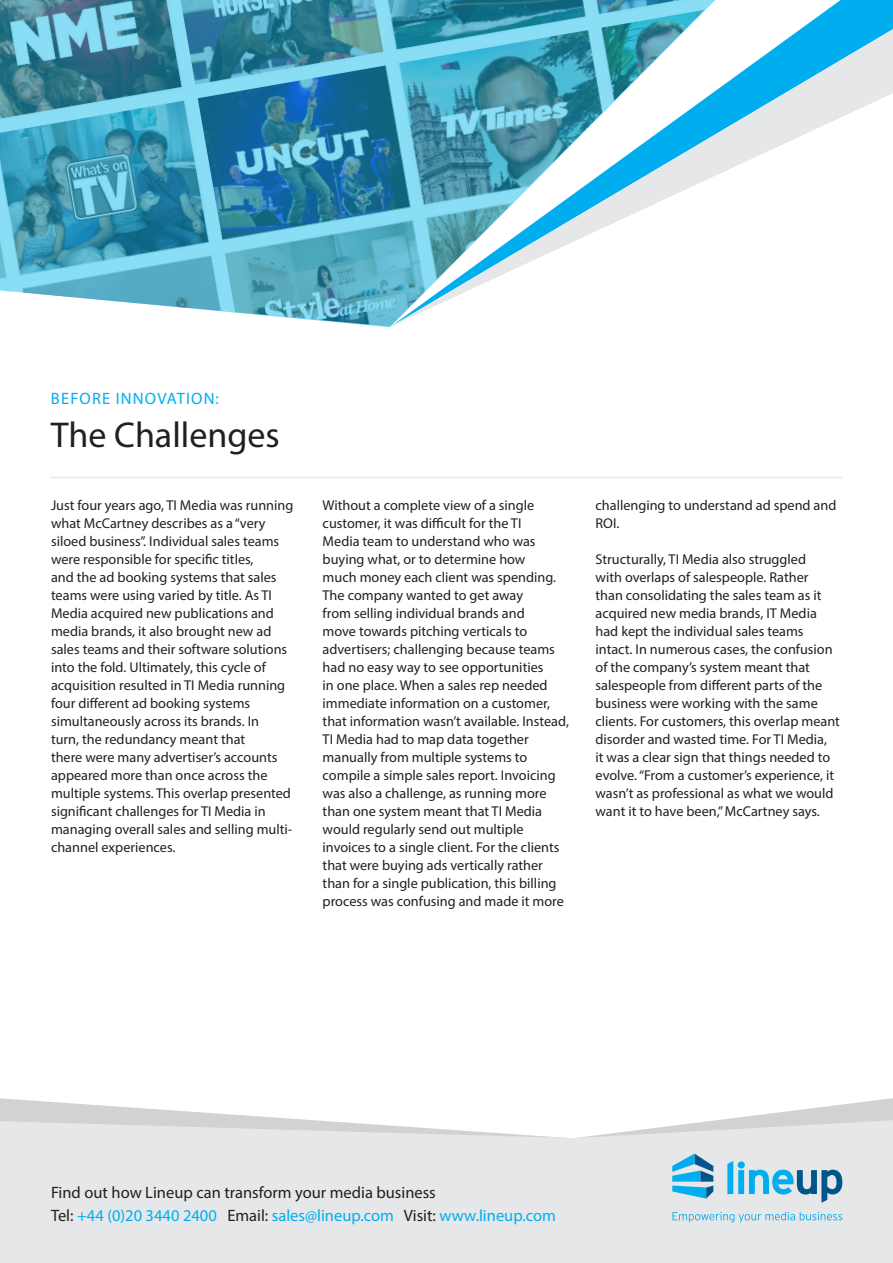
<style>
.page{position:relative;width:893px;height:1263px;background:#fff}
.page>*{position:absolute;margin:0;border:0;box-sizing:border-box;transform-origin:0 0}
.t1{font:36px "Myriad Pro";color:#231f20}
.Body{font:16.5px "Myriad Pro";color:#00aeef}
.Body-2{font:16.5px "Myriad Pro";color:#231f20}
.Subs{font:16.5px "Myriad Pro";letter-spacing:.07em;color:#00aeef}
.Body_1{font:14.25px/18px "Myriad Pro";color:#231f20}
.Subs-2{font:14.25px/18px "Myriad Pro";color:#231f20}
.s1{color:#231f20}
</style>
<div class="page">
<hr style="left:51px;top:477px;width:791px;height:1px;background:#e6e7e9">
<svg style="left:801px;top:0;width:92px;height:29px;fill:#00aeef"></svg>
<svg style="left:718px;top:29px;width:175px;height:145px"></svg>
<div style="left:0;top:1138px;width:893px;height:125px;background:#e6e7e9"></div>
<svg style="left:672px;top:1153px;width:41px;height:45px;background:#67b8db"></svg>
<svg style="left:727px;top:1161px;width:115px;height:42px;background:#93c5dc"></svg>
<svg style="left:672px;top:1212px;width:170px;height:10px;background:#b6dbea"></svg>
<svg style="left:0;top:1098px;width:893px;height:40px"></svg>
<svg style="left:0;top:0;width:718px;height:328px"></svg>
<p class="Subs" style="left:51px;top:388px;width:170px">BEFORE INNOVATION:</p>
<p class="t1" style="left:51px;top:413px;width:230px">The Challenges</p>
<p class="Subs-2" style="left:51px;top:496px;width:244px">Just four years ago, TI Media was running what McCartney describes as a “very siloed business”. Individual sales teams were responsible for specific titles,<br>and the ad booking systems that sales teams were using varied by title. As TI Media acquired new publications and media brands, it also brought new ad sales teams and their software solutions into the fold. Ultimately, this cycle of acquisition resulted in TI Media running four different ad booking systems simultaneously across its brands. In<br>turn, the redundancy meant that<br>there were many advertiser’s accounts appeared more than once across the multiple systems. This overlap presented significant challenges for TI Media in managing overall sales and selling multi&shy;channel experiences.</p>
<p class="Body_1" style="left:323px;top:496px;width:248px">Without a complete view of a single customer, it was difficult for the TI<br>Media team to understand who was buying what, or to determine how<br>much money each client was spending.<br>The company wanted to get away<br>from selling individual brands and<br>move towards pitching verticals to advertisers; challenging because teams had no easy way to see opportunities<br>in one place. When a sales rep needed immediate information on a customer, that information wasn’t available. Instead, TI Media had to map data together manually from multiple systems to compile a simple sales report. Invoicing was also a challenge, as running more than one system meant that TI Media would regularly send out multiple invoices to a single client. For the clients that were buying ads vertically rather than for a single publication, this billing process was confusing and made it more</p>
<p class="Body_1" style="left:595px;top:496px;width:242px">challenging to understand ad spend and<br>ROI.</p>
<p class="Body_1" style="left:595px;top:550px;width:246px">Structurally, TI Media also struggled<br>with overlaps of salespeople. Rather<br>than consolidating the sales team as it acquired new media brands, IT Media had kept the individual sales teams intact. In numerous cases, the confusion of the company’s system meant that salespeople from different parts of the business were working with the same clients. For customers, this overlap meant disorder and wasted time. For TI Media,<br>it was a clear sign that things needed to evolve. “From a customer’s experience, it wasn’t as professional as what we would want it to have been,” McCartney says.</p>
<p class="Body-2" style="left:51px;top:1182px;width:386px">Find out how Lineup can transform your media business</p>
<p class="Body" style="left:51px;top:1205px;width:506px"><span class="s1">Tel:</span> +44 (0)20 3440 2400 <span class="s1">Email:</span> sales@lineup.com <span class="s1">Visit:</span> www.lineup.com</p>
</div>
